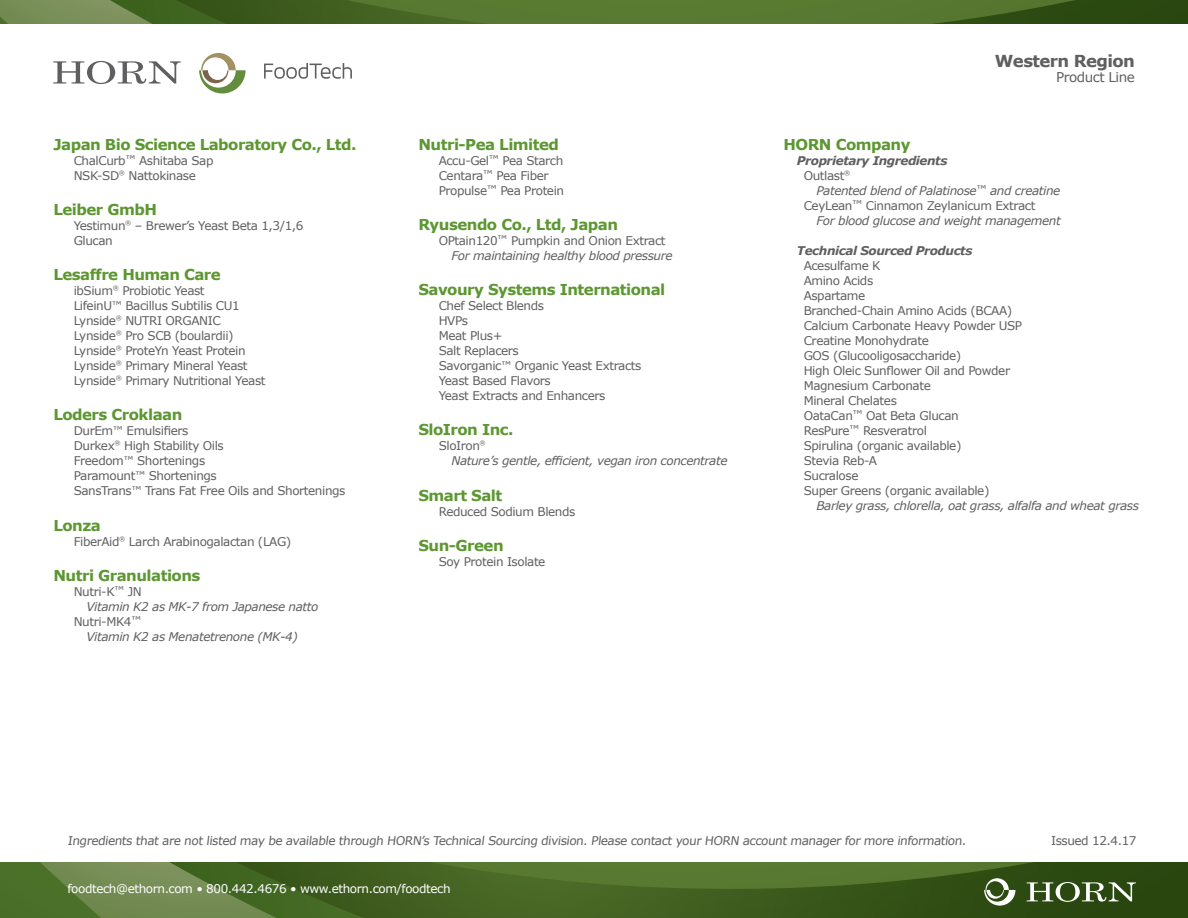
<style>
.page{position:relative;width:1188px;height:918px;background:#fff}
.page>*{position:absolute;margin:0;border:0;box-sizing:border-box;transform-origin:0 0}
.Body{font:700 16.5px "Verdana";letter-spacing:-.035em;color:#5f5f62}
.Head{font:700 15px "Verdana";letter-spacing:-.035em;color:#5c9731}
.Body-2{font:13.5px "Verdana";letter-spacing:-.035em;color:#5f5f62}
.Body-3{font:12px "Verdana";letter-spacing:-.035em;color:#5f5f62}
.Body_Italic{font:italic 12px "Verdana";letter-spacing:-.035em;color:#5f5f62}
.t1{font:12px "Verdana";letter-spacing:-.035em;color:#fff}
.Body-4{font:italic 700 12px "Verdana";letter-spacing:-.035em;color:#5f5f62}
.s1{font-size:10.5px}
.s2{font-style:normal;font-size:10.5px}
</style>
<div class="page">
<svg style="left:497px;top:863px;width:691px;height:55px;background:#405f1f"></svg>
<svg style="left:0;top:863px;width:497px;height:55px;background:#527031"></svg>
<svg style="left:0;top:0;width:1188px;height:24px;background:#4e6d2b"></svg>
<svg style="left:1027px;top:882px;width:109px;height:20px"></svg>
<svg style="left:984px;top:878px;width:31px;height:28px"></svg>
<svg style="left:264px;top:63px;width:88px;height:16px"></svg>
<svg style="left:199px;top:53px;width:47px;height:40px"></svg>
<svg style="left:53px;top:61px;width:128px;height:23px"></svg>
<p class="Head" style="left:53px;top:135px;width:305px">Japan Bio Science Laboratory Co., Ltd.</p>
<p class="Body-3" style="left:74px;top:153px;width:141px">ChalCurb<span class="s1">™</span> Ashitaba Sap</p>
<p class="Body-3" style="left:74px;top:168px;width:124px">NSK-SD<sup>®</sup> Nattokinase</p>
<p class="Head" style="left:53px;top:200px;width:105px">Leiber GmbH</p>
<p class="Body-3" style="left:74px;top:218px;width:231px">Yestimun<sup>®</sup> – Brewer’s Yeast Beta 1,3/1,6</p>
<p class="Body-3" style="left:74px;top:233px;width:41px">Glucan</p>
<p class="Head" style="left:53px;top:265px;width:169px">Lesaffre Human Care</p>
<p class="Body-3" style="left:74px;top:283px;width:132px">ibSium<sup>®</sup> Probiotic Yeast</p>
<p class="Body-3" style="left:74px;top:298px;width:168px">LifeinU<span class="s1">™</span> Bacillus Subtilis CU1</p>
<p class="Body-3" style="left:74px;top:313px;width:149px">Lynside<sup>®</sup> NUTRI ORGANIC</p>
<p class="Body-3" style="left:74px;top:328px;width:161px">Lynside<sup>®</sup> Pro SCB (boulardii)</p>
<p class="Body-3" style="left:74px;top:343px;width:174px">Lynside<sup>®</sup> ProteYn Yeast Protein</p>
<p class="Body-3" style="left:74px;top:358px;width:175px">Lynside<sup>®</sup> Primary Mineral Yeast</p>
<p class="Body-3" style="left:74px;top:373px;width:193px">Lynside<sup>®</sup> Primary Nutritional Yeast</p>
<p class="Head" style="left:53px;top:405px;width:130px">Loders Croklaan</p>
<p class="Body-3" style="left:74px;top:423px;width:116px">DurEm<span class="s1">™</span> Emulsifiers</p>
<p class="Body-3" style="left:74px;top:438px;width:152px">Durkex<sup>®</sup> High Stability Oils</p>
<p class="Body-3" style="left:74px;top:453px;width:133px">Freedom<span class="s1">™</span> Shortenings</p>
<p class="Body-3" style="left:74px;top:468px;width:145px">Paramount<span class="s1">™</span> Shortenings</p>
<p class="Body-3" style="left:74px;top:483px;width:273px">SansTrans<span class="s1">™</span> Trans Fat Free Oils and Shortenings</p>
<p class="Head" style="left:53px;top:516px;width:49px">Lonza</p>
<p class="Body-3" style="left:74px;top:534px;width:219px">FiberAid<sup>®</sup> Larch Arabinogalactan (LAG)</p>
<p class="Head" style="left:53px;top:566px;width:149px">Nutri Granulations</p>
<p class="Body-3" style="left:74px;top:584px;width:70px">Nutri-K<span class="s1">™</span> JN</p>
<p class="Body_Italic" style="left:86px;top:599px;width:234px">Vitamin K2 as MK-7 from Japanese natto</p>
<p class="Body-3" style="left:74px;top:614px;width:69px">Nutri-MK4<span class="s1">™</span></p>
<p class="Body_Italic" style="left:86px;top:629px;width:213px">Vitamin K2 as Menatetrenone (MK-4)</p>
<p class="Head" style="left:418px;top:135px;width:142px">Nutri-Pea Limited</p>
<p class="Body-3" style="left:439px;top:153px;width:126px">Accu-Gel<span class="s1">™</span> Pea Starch</p>
<p class="Body-3" style="left:439px;top:168px;width:112px">Centara<span class="s1">™</span> Pea Fiber</p>
<p class="Body-3" style="left:439px;top:183px;width:127px">Propulse<span class="s1">™</span> Pea Protein</p>
<p class="Head" style="left:418px;top:215px;width:201px">Ryusendo Co., Ltd, Japan</p>
<p class="Body-3" style="left:439px;top:233px;width:228px">OPtain120<span class="s1">™</span> Pumpkin and Onion Extract</p>
<p class="Body_Italic" style="left:451px;top:248px;width:223px">For maintaining healthy blood pressure</p>
<p class="Head" style="left:418px;top:280px;width:248px">Savoury Systems International</p>
<p class="Body-3" style="left:439px;top:298px;width:107px">Chef Select Blends</p>
<p class="Body-3" style="left:439px;top:313px;width:31px">HVPs</p>
<p class="Body-3" style="left:439px;top:328px;width:65px">Meat Plus+</p>
<p class="Body-3" style="left:439px;top:343px;width:82px">Salt Replacers</p>
<p class="Body-3" style="left:439px;top:358px;width:204px">Savorganic<span class="s1">™</span> Organic Yeast Extracts</p>
<p class="Body-3" style="left:439px;top:373px;width:114px">Yeast Based Flavors</p>
<p class="Body-3" style="left:439px;top:388px;width:168px">Yeast Extracts and Enhancers</p>
<p class="Head" style="left:418px;top:420px;width:97px">SloIron Inc.</p>
<p class="Body-3" style="left:439px;top:438px;width:49px">SloIron<sup>®</sup></p>
<p class="Body_Italic" style="left:451px;top:453px;width:278px">Nature’s gentle, efficient, vegan iron concentrate</p>
<p class="Head" style="left:418px;top:486px;width:85px">Smart Salt</p>
<p class="Body-3" style="left:439px;top:504px;width:138px">Reduced Sodium Blends</p>
<p class="Head" style="left:418px;top:536px;width:87px">Sun-Green</p>
<p class="Body-3" style="left:439px;top:554px;width:108px">Soy Protein Isolate</p>
<p class="Body" style="left:995px;top:50px;width:142px">Western Region</p>
<p class="Body-2" style="left:1056px;top:68px;width:80px">Product Line</p>
<p class="Head" style="left:783px;top:135px;width:129px">HORN Company</p>
<p class="Body-4" style="left:797px;top:153px;width:152px">Proprietary Ingredients</p>
<p class="Body-3" style="left:804px;top:168px;width:48px">Outlast<sup>®</sup></p>
<p class="Body_Italic" style="left:816px;top:183px;width:245px">Patented blend of Palatinose<span class="s2">™</span> and creatine</p>
<p class="Body-3" style="left:804px;top:198px;width:233px">CeyLean<span class="s1">™</span> Cinnamon Zeylanicum Extract</p>
<p class="Body_Italic" style="left:816px;top:213px;width:246px">For blood glucose and weight management</p>
<p class="Body-4" style="left:797px;top:243px;width:177px">Technical Sourced Products</p>
<p class="Body-3" style="left:804px;top:258px;width:78px">Acesulfame K</p>
<p class="Body-3" style="left:804px;top:273px;width:71px">Amino Acids</p>
<p class="Body-3" style="left:804px;top:288px;width:63px">Aspartame</p>
<p class="Body-3" style="left:804px;top:303px;width:210px">Branched-Chain Amino Acids (BCAA)</p>
<p class="Body-3" style="left:804px;top:318px;width:220px">Calcium Carbonate Heavy Powder USP</p>
<p class="Body-3" style="left:804px;top:333px;width:127px">Creatine Monohydrate</p>
<p class="Body-3" style="left:804px;top:348px;width:159px">GOS (Glucooligosaccharide)</p>
<p class="Body-3" style="left:804px;top:363px;width:208px">High Oleic Sunflower Oil and Powder</p>
<p class="Body-3" style="left:804px;top:378px;width:129px">Magnesium Carbonate</p>
<p class="Body-3" style="left:804px;top:393px;width:95px">Mineral Chelates</p>
<p class="Body-3" style="left:804px;top:408px;width:157px">OataCan<span class="s1">™</span> Oat Beta Glucan</p>
<p class="Body-3" style="left:804px;top:423px;width:125px">ResPure<span class="s1">™</span> Resveratrol</p>
<p class="Body-3" style="left:804px;top:438px;width:159px">Spirulina (organic available)</p>
<p class="Body-3" style="left:804px;top:453px;width:75px">Stevia Reb-A</p>
<p class="Body-3" style="left:804px;top:468px;width:56px">Sucralose</p>
<p class="Body-3" style="left:804px;top:483px;width:187px">Super Greens (organic available)</p>
<p class="Body_Italic" style="left:816px;top:498px;width:324px">Barley grass, chlorella, oat grass, alfalfa and wheat grass</p>
<p class="Body-3" style="left:68px;top:833px;width:902px">Ingredients that are not listed may be available through HORN’s Technical Sourcing division. Please contact your HORN account manager for more information.</p>
<p class="t1" style="left:68px;top:881px;width:385px">foodtech@ethorn.com • 800.442.4676 • www.ethorn.com/foodtech</p>
<p class="Body-3" style="left:1051px;top:833px;width:87px">Issued 12.4.17</p>
</div>
